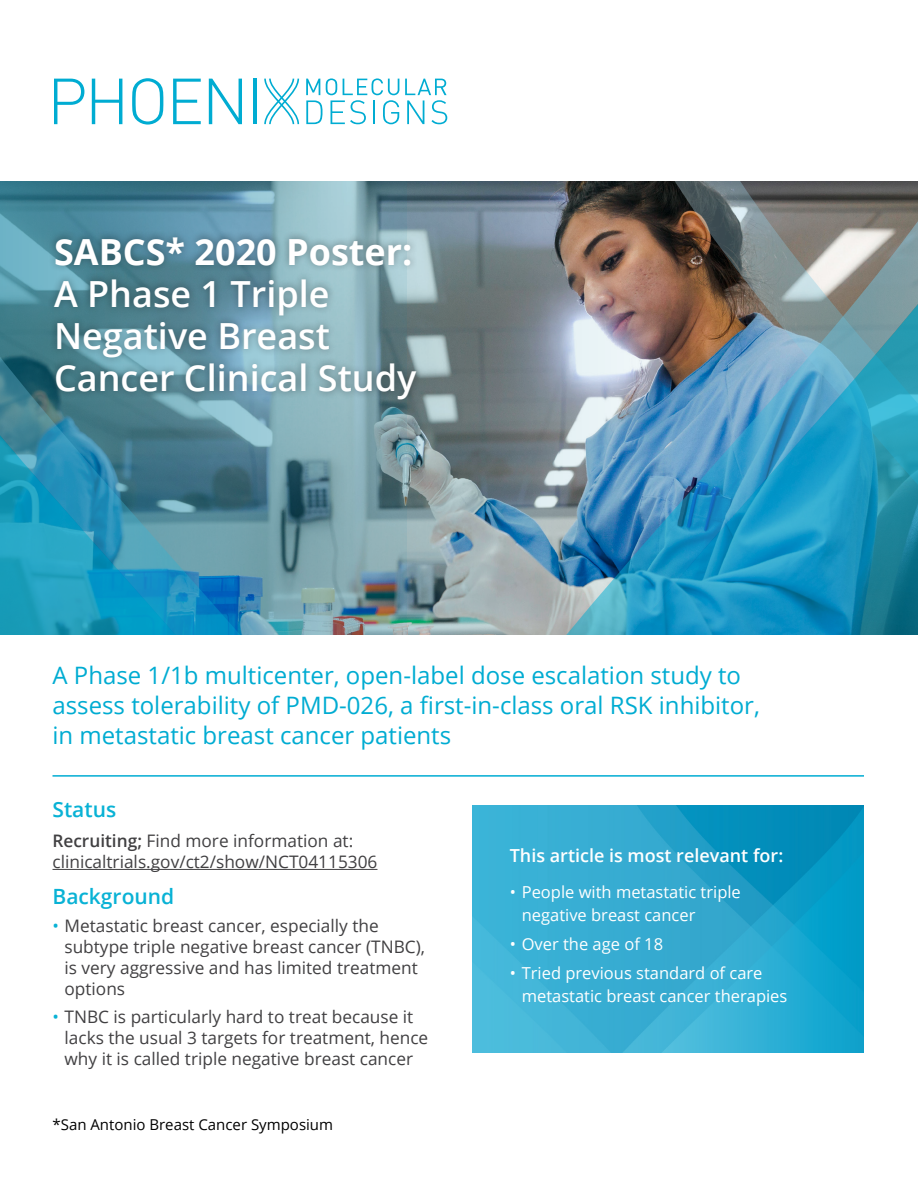
<style>
.page{position:relative;width:918px;height:1188px;background:#fff}
.page>*{position:absolute;margin:0;border:0;box-sizing:border-box;transform-origin:0 0}
.t1{font:600 36px/42px "Open Sans";color:#fff}
.t2{font:700 36px "Open Sans";color:#fff}
.t3{font:24px/30px "Open Sans";color:#00acd2}
.t4{font:600 21px "Open Sans";color:#09b2d5}
.t5{font:600 18px "Open Sans";color:#fff}
.t6{font:17.25px/21px "Open Sans";color:#414042}
.t7{font:16.5px/22.5px "Open Sans";color:#fff}
.t8{font:15px "Open Sans";color:#000}
.s1{font-weight:600}
.s2{color:#09b2d5}
</style>
<div class="page">
<img style="left:472px;top:806px;width:392px;height:247px">
<hr style="left:52px;top:869px;width:325px;height:1px;background:#414042">
<svg style="left:306px;top:78px;width:93px;height:46px"></svg>
<svg style="left:405px;top:79px;width:42px;height:45px"></svg>
<svg style="left:264px;top:79px;width:35px;height:45px"></svg>
<svg style="left:54px;top:79px;width:30px;height:45px"></svg>
<svg style="left:92px;top:79px;width:30px;height:45px"></svg>
<svg style="left:132px;top:78px;width:31px;height:47px"></svg>
<svg style="left:173px;top:79px;width:28px;height:45px"></svg>
<svg style="left:209px;top:79px;width:33px;height:45px"></svg>
<hr style="left:254px;top:79px;width:3px;height:45px;background:#00acd2">
<hr style="left:52px;top:775px;width:812px;height:2px;background:#00acd2">
<img style="left:522px;top:181px;width:396px;height:454px">
<svg style="left:457px;top:181px;width:65px;height:454px;background:#76868d"></svg>
<img style="left:0;top:181px;width:457px;height:454px">
<div style="left:47px;top:230px;width:377px;height:177px;background:#000;opacity:.37"></div>
<h1 class="t2" style="left:54px;top:226px;width:360px">SABCS* 2020 Poster:</h1>
<h1 class="t1" style="left:54px;top:272px;width:364px">A Phase 1 Triple<br>Negative Breast<br>Cancer Clinical Study</h1>
<h2 class="t3" style="left:52px;top:660px;width:709px">A Phase 1/1b multicenter, open-label dose escalation study to assess tolerability of PMD-026, a first-in-class oral RSK inhibitor, in metastatic breast cancer patients</h2>
<p class="t4" style="left:52px;top:795px;width:65px">Status</p>
<p class="t6" style="left:52px;top:830px;width:327px"><span class="s1">Recruiting;</span> Find more information at: clinicaltrials.gov/ct2/show/NCT04115306</p>
<p class="t4" style="left:52px;top:882px;width:123px">Background</p>
<p class="t6" style="left:65px;top:915px;width:362px;text-indent:-12px"><span class="s2">•</span> Metastatic breast cancer, especially the subtype triple negative breast cancer (TNBC), is very aggressive and has limited treatment options</p>
<p class="t6" style="left:65px;top:1005px;width:365px;text-indent:-12px"><span class="s2">•</span> TNBC is particularly hard to treat because it lacks the usual 3 targets for treatment, hence why it is called triple negative breast cancer</p>
<p class="t8" style="left:52px;top:1114px;width:282px">*San Antonio Breast Cancer Symposium</p>
<p class="t5" style="left:510px;top:843px;width:275px">This article is most relevant for:</p>
<p class="t7" style="left:522px;top:881px;width:221px;text-indent:-12px">• People with metastatic triple negative breast cancer</p>
<p class="t7" style="left:510px;top:932px;width:155px">• Over the age of 18</p>
<p class="t7" style="left:522px;top:962px;width:267px;text-indent:-12px">• Tried previous standard of care metastatic breast cancer therapies</p>
</div>
